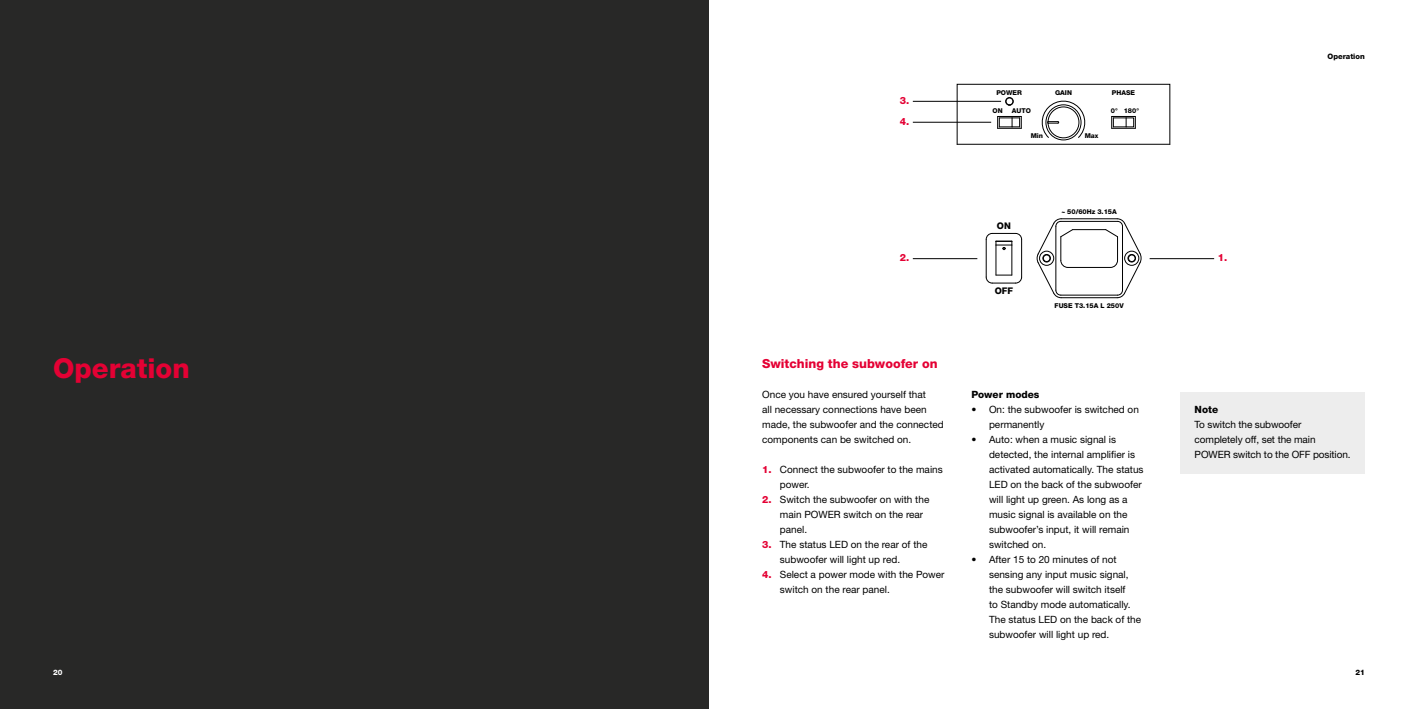
<style>
.page{position:relative;width:1418px;height:709px;background:#fff}
.page>*{position:absolute;margin:0;border:0;box-sizing:border-box;transform-origin:0 0}
.t1{font:800 27.5px "Helvetica Neue LT Std";color:#e40134}
.t2{font:800 12.5px "Helvetica Neue LT Std";color:#e40134}
.t3{font:10px/15px "Helvetica Neue LT Std";color:#000}
.t4{font:800 10px "Helvetica Neue LT Std";color:#000}
.t5{font:800 10px "Helvetica Neue LT Std";color:#e40134}
.t6{font:800 9.12px "Helvetica Neue LT Std";color:#000}
.t7{font:800 7.5px "Helvetica Neue LT Std";color:#000}
.t8{font:800 7.5px "Helvetica Neue LT Std";color:#fff}
.t9{font:800 6.62px "Helvetica Neue LT Std";color:#000}
.s1{font-weight:800;color:#e40134}
</style>
<div class="page">
<div style="left:0;top:0;width:709px;height:709px;background:#282827"></div>
<div style="left:1180px;top:392px;width:184px;height:81px;background:#ededed"></div>
<svg style="left:956px;top:84px;width:214px;height:60px"></svg>
<hr style="left:957px;top:144px;width:212px;height:1px;background:#000">
<hr style="left:1011px;top:245px;width:1px;height:30px;background:#000">
<hr style="left:995px;top:245px;width:1px;height:30px;background:#000">
<hr style="left:1021px;top:239px;width:1px;height:38px;background:#000">
<hr style="left:985px;top:239px;width:1px;height:38px;background:#000">
<svg style="left:985px;top:275px;width:37px;height:9px"></svg>
<hr style="left:1060px;top:295px;width:57px;height:1px;background:#000">
<hr style="left:1060px;top:221px;width:57px;height:1px;background:#000">
<hr style="left:1067px;top:267px;width:43px;height:1px;background:#000">
<hr style="left:1072px;top:229px;width:33px;height:1px;background:#000">
<hr style="left:1061px;top:218px;width:56px;height:1px;background:#000">
<svg style="left:1036px;top:218px;width:37px;height:80px"></svg>
<hr style="left:1061px;top:297px;width:56px;height:1px;background:#000">
<svg style="left:1105px;top:218px;width:36px;height:80px"></svg>
<div style="left:1127px;top:254px;width:8px;height:8px;border:1px solid #000;border-radius:50%"></div>
<div style="left:1042px;top:254px;width:8px;height:8px;border:1px solid #000;border-radius:50%"></div>
<div style="left:1128px;top:255px;width:7px;height:7px;border:1px solid #000;border-radius:50%"></div>
<div style="left:1043px;top:255px;width:7px;height:7px;border:1px solid #000;border-radius:50%"></div>
<svg style="left:985px;top:233px;width:37px;height:17px"></svg>
<hr style="left:1149px;top:258px;width:65px;height:1px;background:#000">
<hr style="left:912px;top:258px;width:65px;height:1px;background:#000">
<hr style="left:912px;top:101px;width:89px;height:1px;background:#000">
<hr style="left:912px;top:122px;width:79px;height:1px;background:#000">
<p class="t5" style="left:899px;top:95px;width:11px">3.</p>
<p class="t5" style="left:899px;top:115px;width:11px">4.</p>
<p class="t9" style="left:996px;top:88px;width:27px">POWER</p>
<p class="t9" style="left:1055px;top:88px;width:18px">GAIN</p>
<p class="t9" style="left:1111px;top:88px;width:25px">PHASE</p>
<p class="t9" style="left:1030px;top:132px;width:14px">Min</p>
<p class="t9" style="left:1084px;top:132px;width:15px">Max</p>
<p class="t9" style="left:992px;top:107px;width:12px">ON</p>
<p class="t9" style="left:1011px;top:107px;width:21px">AUTO</p>
<p class="t9" style="left:1110px;top:107px;width:30px">0° 180°</p>
<p class="t5" style="left:899px;top:252px;width:11px">2.</p>
<h1 class="t1" style="left:53px;top:352px;width:138px">Operation</h1>
<p class="t2" style="left:762px;top:356px;width:177px">Switching the subwoofer on</p>
<p class="t3" style="left:762px;top:387px;width:183px">Once you have ensured yourself that<br>all necessary connections have been made, the subwoofer and the connected components can be switched on.</p>
<p class="t3" style="left:780px;top:462px;width:164px;text-indent:-18px"><span class="s1">1.</span> Connect the subwoofer to the mains power.</p>
<p class="t3" style="left:780px;top:492px;width:151px;text-indent:-18px"><span class="s1">2.</span> Switch the subwoofer on with the main POWER switch on the rear panel.</p>
<p class="t3" style="left:780px;top:537px;width:149px;text-indent:-18px"><span class="s1">3.</span> The status LED on the rear of the subwoofer will light up red.</p>
<p class="t3" style="left:780px;top:567px;width:166px;text-indent:-18px"><span class="s1">4.</span> Select a power mode with the Power switch on the rear panel.</p>
<p class="t6" style="left:996px;top:220px;width:15px">ON</p>
<p class="t6" style="left:994px;top:286px;width:20px">OFF</p>
<p class="t9" style="left:1061px;top:207px;width:57px">~ 50/60Hz 3.15A</p>
<p class="t9" style="left:1054px;top:301px;width:71px">FUSE T3.15A L 250V</p>
<p class="t4" style="left:971px;top:389px;width:70px">Power modes</p>
<p class="t3" style="left:989px;top:402px;width:151px;text-indent:-18px">• On: the subwoofer is switched on permanently</p>
<p class="t3" style="left:989px;top:432px;width:156px;text-indent:-18px">• Auto: when a music signal is detected, the internal amplifier is activated automatically. The status<br>LED on the back of the subwoofer will light up green. As long as a music signal is available on the subwoofer’s input, it will remain switched on.</p>
<p class="t3" style="left:989px;top:552px;width:154px;text-indent:-18px">• After 15 to 20 minutes of not sensing any input music signal, the subwoofer will switch itself<br>to Standby mode automatically.<br>The status LED on the back of the subwoofer will light up red.</p>
<p class="t9" style="left:973px;top:394px;width:28px">SUB I/O</p>
<p class="t9" style="left:1027px;top:438px;width:20px">Slave</p>
<p class="t6" style="left:994px;top:567px;width:20px">OFF</p>
<p class="t9" style="left:1054px;top:582px;width:71px">FUSE T3.15A L 250V</p>
<p class="t5" style="left:1217px;top:252px;width:11px">1.</p>
<p class="t7" style="left:1327px;top:51px;width:39px">Operation</p>
<p class="t4" style="left:1194px;top:404px;width:25px">Note</p>
<p class="t3" style="left:1194px;top:417px;width:157px">To switch the subwoofer completely off, set the main<br>POWER switch to the OFF position.</p>
<p class="t8" style="left:53px;top:667px;width:11px">20</p>
<p class="t7" style="left:1355px;top:667px;width:11px">21</p>
</div>
